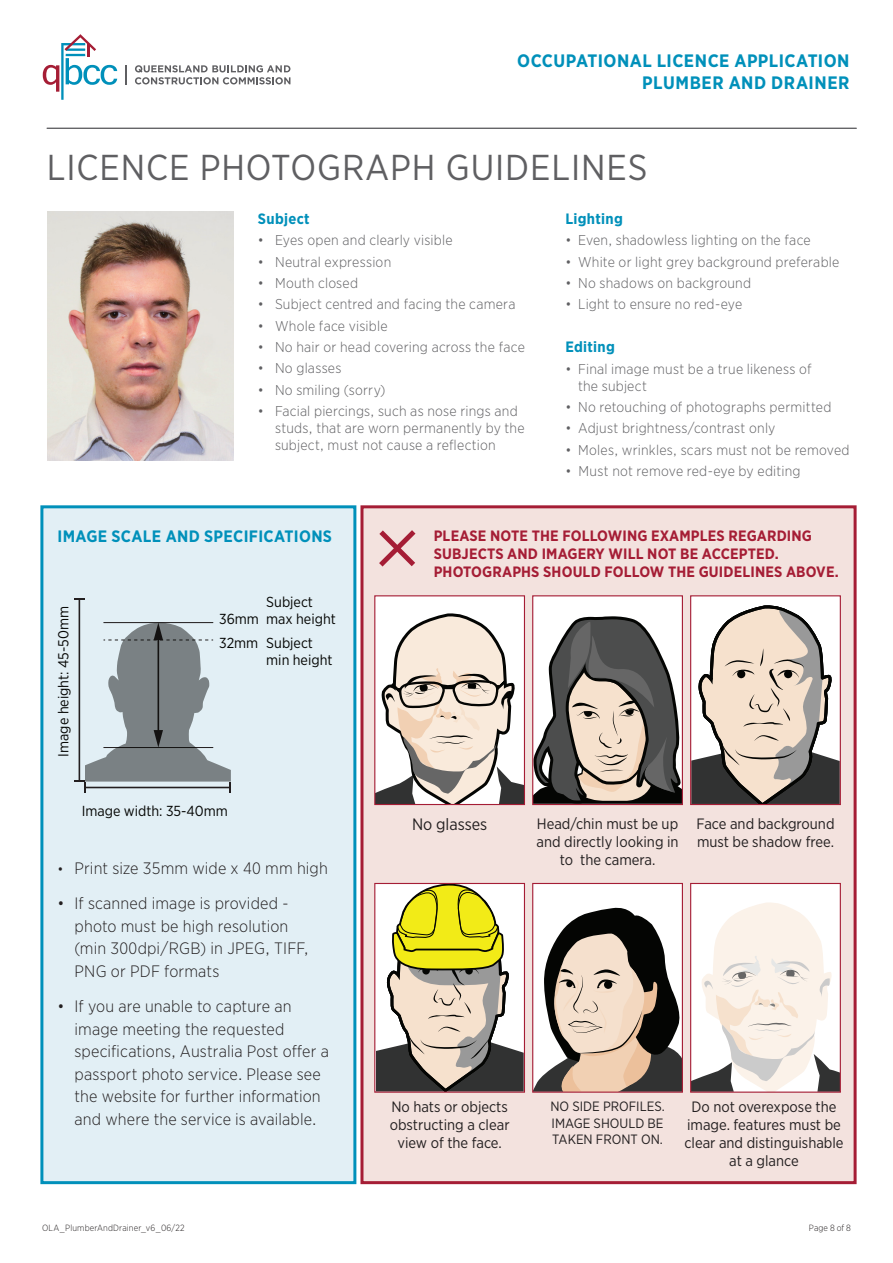
<style>
.page{position:relative;width:893px;height:1263px;background:#fff}
.page>*{position:absolute;margin:0;border:0;box-sizing:border-box;transform-origin:0 0}
.t1{font:36px "Gotham Narrow";letter-spacing:.025em;color:#5f5f62}
.t2{font:36px "Gotham Narrow";letter-spacing:.025em;color:#0090ba}
.t3{font:700 18px/21.6px "Gotham Narrow";letter-spacing:.025em;color:#0090ba;text-align:right}
.t4{font:300 16.5px/22.5px "Gotham Narrow";letter-spacing:.01em;color:#231f20}
.t5{font:700 16.5px "Gotham Narrow";letter-spacing:.02em;color:#0090ba}
.t6{font:16.5px "Gotham Narrow";color:#231f20}
.t7{font:15px/18px "Gotham Narrow";color:#231f20;text-align:center}
.t8{font:700 15px/18px "Gotham Narrow";letter-spacing:.01em;color:#a51d35}
.t9{font:700 15px "Gotham Narrow";letter-spacing:.02em;color:#0090ba}
.t10{font:14.55px/17.4px "Gotham Narrow";color:#040503}
.t11{font:300 14.25px/17.1px "Gotham Narrow";letter-spacing:.015em;color:#5f5f62}
.t12{font:13.5px/16.5px "Gotham Narrow";color:#231f20;text-align:justify}
.t13{font:300 9px "Gotham Narrow";letter-spacing:.015em;color:#231f20}
.s1{font-size:14.25px}
</style>
<div class="page">
<svg style="left:43px;top:34px;width:74px;height:66px"></svg>
<svg style="left:125px;top:65px;width:2px;height:19px"></svg>
<svg style="left:135px;top:65px;width:155px;height:19px"></svg>
<div style="left:42px;top:507px;width:313px;height:676px;background:#e2eff5"></div>
<div style="left:40px;top:505px;width:316px;height:679px;border:3px solid #0090ba"></div>
<div style="left:360px;top:505px;width:497px;height:680px;background:#f3e2de"></div>
<hr style="left:47px;top:128px;width:810px;height:1px;background:#5f5f62">
<hr style="left:104px;top:622px;width:109px;height:1px;background:#231f20">
<hr style="left:79px;top:599px;width:1px;height:182px;background:#231f20">
<svg style="left:74px;top:598px;width:11px;height:2px"></svg>
<svg style="left:74px;top:623px;width:157px;height:170px"></svg>
<svg style="left:374px;top:525px;width:47px;height:47px;background:#e3bbbd"></svg>
<svg style="left:690px;top:595px;width:151px;height:211px"></svg>
<svg style="left:374px;top:882px;width:152px;height:211px"></svg>
<svg style="left:374px;top:595px;width:152px;height:211px"></svg>
<svg style="left:532px;top:595px;width:151px;height:211px"></svg>
<svg style="left:532px;top:882px;width:151px;height:211px"></svg>
<svg style="left:690px;top:882px;width:151px;height:211px"></svg>
<img style="left:48px;top:212px;width:185px;height:248px">
<p class="t3" style="left:517px;top:50px;width:334px">OCCUPATIONAL LICENCE APPLICATION<br>PLUMBER AND DRAINER</p>
<h1 class="t2" style="left:654px;top:50px;width:204px">FACT SHEET</h1>
<h1 class="t1" style="left:47px;top:145px;width:602px">LICENCE PHOTOGRAPH GUIDELINES</h1>
<p class="t9" style="left:258px;top:209px;width:53px">Subject</p>
<p class="t11" style="left:258px;top:231px;width:196px">• Eyes open and clearly visible</p>
<p class="t11" style="left:258px;top:253px;width:135px">• Neutral expression</p>
<p class="t11" style="left:258px;top:274px;width:102px">• Mouth closed</p>
<p class="t11" style="left:258px;top:295px;width:259px">• Subject centred and facing the camera</p>
<p class="t11" style="left:258px;top:317px;width:131px">• Whole face visible</p>
<p class="t11" style="left:258px;top:338px;width:268px">• No hair or head covering across the face</p>
<p class="t11" style="left:258px;top:359px;width:85px">• No glasses</p>
<p class="t11" style="left:258px;top:381px;width:129px">• No smiling (sorry)</p>
<p class="t11" style="left:275px;top:402px;width:251px;text-indent:-17px">• Facial piercings, such as nose rings and studs, that are worn permanently by the subject, must not cause a reflection</p>
<p class="t9" style="left:565px;top:209px;width:59px">Lighting</p>
<p class="t11" style="left:565px;top:231px;width:247px">• Even, shadowless lighting on the face</p>
<p class="t11" style="left:565px;top:253px;width:276px">• White or light grey background preferable</p>
<p class="t11" style="left:565px;top:274px;width:187px">• No shadows on background</p>
<p class="t11" style="left:565px;top:295px;width:178px">• Light to ensure no red-eye</p>
<p class="t9" style="left:565px;top:337px;width:51px">Editing</p>
<p class="t11" style="left:578px;top:360px;width:235px;text-indent:-13px">• Final image must be a true likeness of the subject</p>
<p class="t11" style="left:565px;top:398px;width:268px">• No retouching of photographs permitted</p>
<p class="t11" style="left:565px;top:419px;width:212px">• Adjust brightness/contrast only</p>
<p class="t11" style="left:565px;top:441px;width:286px">• Moles, wrinkles, scars must not be removed</p>
<p class="t11" style="left:565px;top:462px;width:237px">• Must not remove red-eye by editing</p>
<p class="t5" style="left:58px;top:526px;width:276px">IMAGE SCALE AND SPECIFICATIONS</p>
<p class="t10" style="left:54px;top:757px;width:152px;rotate:-90deg">Image height: 45-50mm</p>
<p class="t10" style="left:219px;top:593px;width:118px;text-indent:47px">Subject<br>36mm max height</p>
<p class="t10" style="left:219px;top:634px;width:41px">32mm</p>
<p class="t10" style="left:266px;top:634px;width:68px">Subject min height</p>
<p class="t10" style="left:82px;top:802px;width:148px">Image width: 35-40mm</p>
<p class="t4" style="left:58px;top:856px;width:272px"><span class="s1">•</span> Print size 35mm wide x 40 mm high</p>
<p class="t4" style="left:75px;top:892px;width:236px;text-indent:-17px">• If scanned image is provided - photo must be high resolution (min 300dpi/RGB) in JPEG, TIFF,<br>PNG or PDF formats</p>
<p class="t4" style="left:75px;top:995px;width:256px;text-indent:-17px">• If you are unable to capture an image meeting the requested specifications, Australia Post offer a passport photo service. Please see the website for further information and where the service is available.</p>
<p class="t13" style="left:42px;top:1222px;width:144px">OLA_PlumberAndDrainer_v6_06/22</p>
<p class="t8" style="left:434px;top:527px;width:406px">PLEASE NOTE THE FOLLOWING EXAMPLES REGARDING<br>SUBJECTS AND IMAGERY WILL NOT BE ACCEPTED.<br>PHOTOGRAPHS SHOULD FOLLOW THE GUIDELINES ABOVE.</p>
<p class="t6" style="left:412px;top:814px;width:77px">No glasses</p>
<p class="t7" style="left:537px;top:814px;width:144px">Head/chin must be up and directly looking in to the camera.</p>
<p class="t7" style="left:696px;top:814px;width:140px;text-align:left">Face and background must be shadow free.</p>
<p class="t7" style="left:390px;top:1098px;width:121px">No hats or objects obstructing a clear view of the face.</p>
<p class="t12" style="left:550px;top:1098px;width:116px">NO SIDE PROFILES.<br>IMAGE SHOULD BE TAKEN FRONT ON.</p>
<p class="t7" style="left:684px;top:1098px;width:161px">Do not overexpose the image. features must be clear and distinguishable at a glance</p>
<p class="t13" style="left:809px;top:1222px;width:44px">Page 8 of 8</p>
</div>
